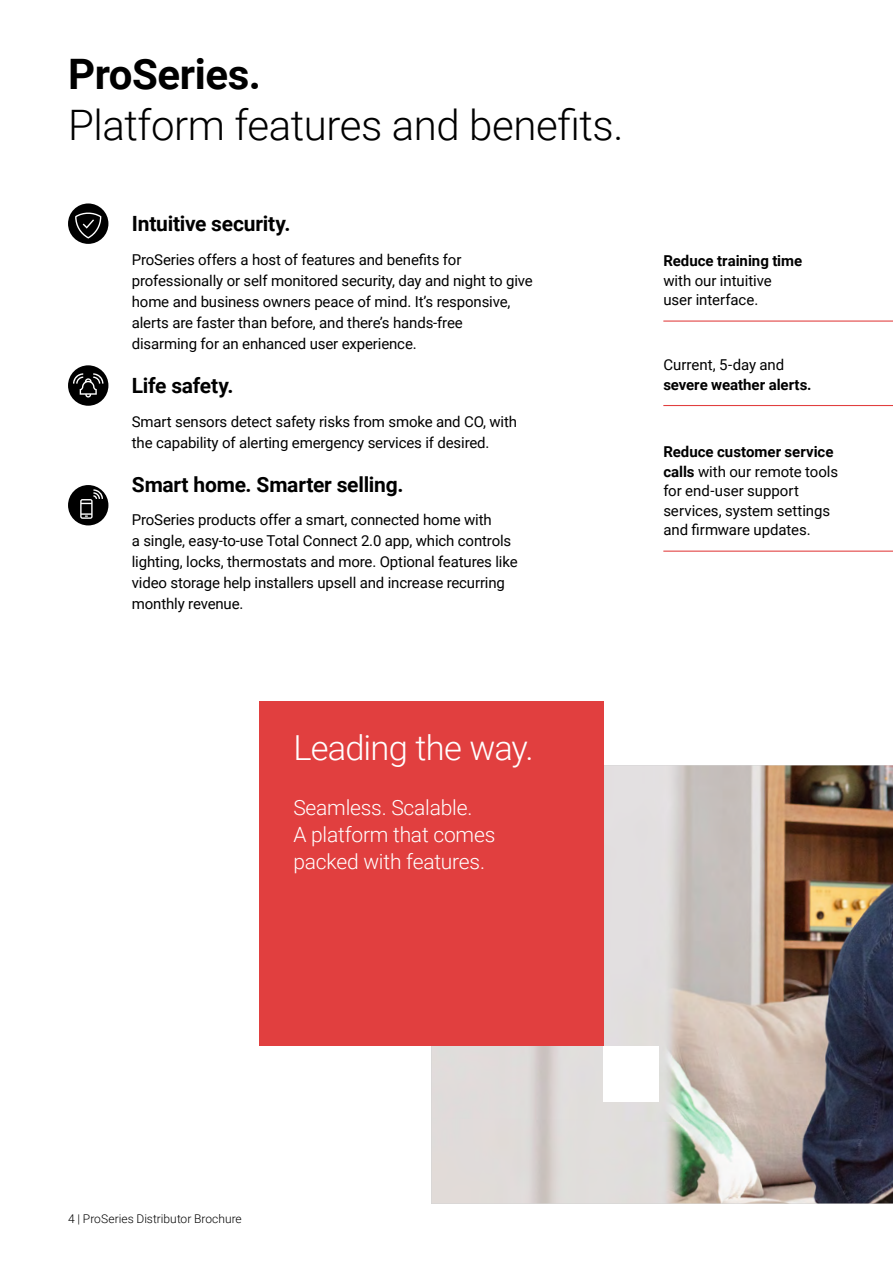
<style>
.page{position:relative;width:893px;height:1263px;background:#fff}
.page>*{position:absolute;margin:0;border:0;box-sizing:border-box;transform-origin:0 0}
.t1{font:300 42px "Roboto";letter-spacing:-.01em;color:#000}
.t2{font:700 42px "Roboto";letter-spacing:-.01em;color:#000}
.t3{font:300 34.5px "Roboto";letter-spacing:-.025em;color:#fff}
.t4{font:300 21px/27px "Roboto";letter-spacing:-.01em;color:#fff}
.t5{font:700 21px "Roboto";letter-spacing:-.01em;color:#000}
.t6{font:15px/21px "Roboto";letter-spacing:-.01em;color:#000}
.t7{font:700 15px "Roboto";color:#000}
.t8{font:300 12px "Roboto";color:#000}
.s1{font-weight:700}
</style>
<div class="page">
<img style="left:432px;top:765px;width:461px;height:438px">
<hr style="left:663px;top:551px;width:230px;height:1px;background:#e13f3f">
<hr style="left:663px;top:320px;width:230px;height:2px;background:#e13f3f">
<hr style="left:663px;top:405px;width:230px;height:1px;background:#e13f3f">
<div style="left:68px;top:203px;width:40px;height:41px;background:#000;border-radius:50%"></div>
<svg style="left:75px;top:212px;width:26px;height:27px"></svg>
<div style="left:68px;top:365px;width:40px;height:41px;background:#000;border-radius:50%"></div>
<svg style="left:73px;top:373px;width:30px;height:24px"></svg>
<div style="left:68px;top:485px;width:40px;height:40px;background:#000;border-radius:50%"></div>
<svg style="left:80px;top:489px;width:23px;height:30px"></svg>
<div style="left:259px;top:702px;width:345px;height:344px;background:#e13f3f"></div>
<div style="left:604px;top:1046px;width:55px;height:55px;background:#fff"></div>
<h1 class="t2" style="left:68px;top:45px;width:195px">ProSeries.</h1>
<h1 class="t1" style="left:68px;top:96px;width:557px">Platform features and benefits.</h1>
<h3 class="t5" style="left:132px;top:209px;width:160px">Intuitive security.</h3>
<p class="t6" style="left:132px;top:248px;width:402px">ProSeries offers a host of features and benefits for professionally or self monitored security, day and night to give home and business owners peace of mind. It’s responsive, alerts are faster than before, and there’s hands-free<br>disarming for an enhanced user experience.</p>
<h3 class="t5" style="left:132px;top:371px;width:103px">Life safety.</h3>
<p class="t6" style="left:132px;top:410px;width:387px">Smart sensors detect safety risks from smoke and CO, with the capability of alerting emergency services if desired.</p>
<h3 class="t5" style="left:132px;top:469px;width:273px">Smart home. Smarter selling.</h3>
<p class="t6" style="left:132px;top:509px;width:387px">ProSeries products offer a smart, connected home with<br>a single, easy-to-use Total Connect 2.0 app, which controls lighting, locks, thermostats and more. Optional features like video storage help installers upsell and increase recurring monthly revenue.</p>
<p class="t7" style="left:663px;top:250px;width:140px">Reduce training time</p>
<p class="t6" style="left:663px;top:270px;width:110px;line-height:19.5px">with our intuitive user interface.</p>
<p class="t6" style="left:663px;top:354px;width:122px">Current, 5-day and</p>
<p class="t7" style="left:663px;top:374px;width:150px">severe weather alerts.</p>
<p class="t6" style="left:663px;top:441px;width:176px;line-height:19.5px"><span class="s1">Reduce customer service calls</span> with our remote tools for end-user support services, system settings and firmware updates.</p>
<h2 class="t3" style="left:293px;top:724px;width:242px">Leading the way.</h2>
<h3 class="t4" style="left:293px;top:794px;width:203px">Seamless. Scalable.<br>A platform that comes packed with features.</h3>
<p class="t8" style="left:68px;top:1210px;width:175px">4 | ProSeries Distributor Brochure</p>
</div>
